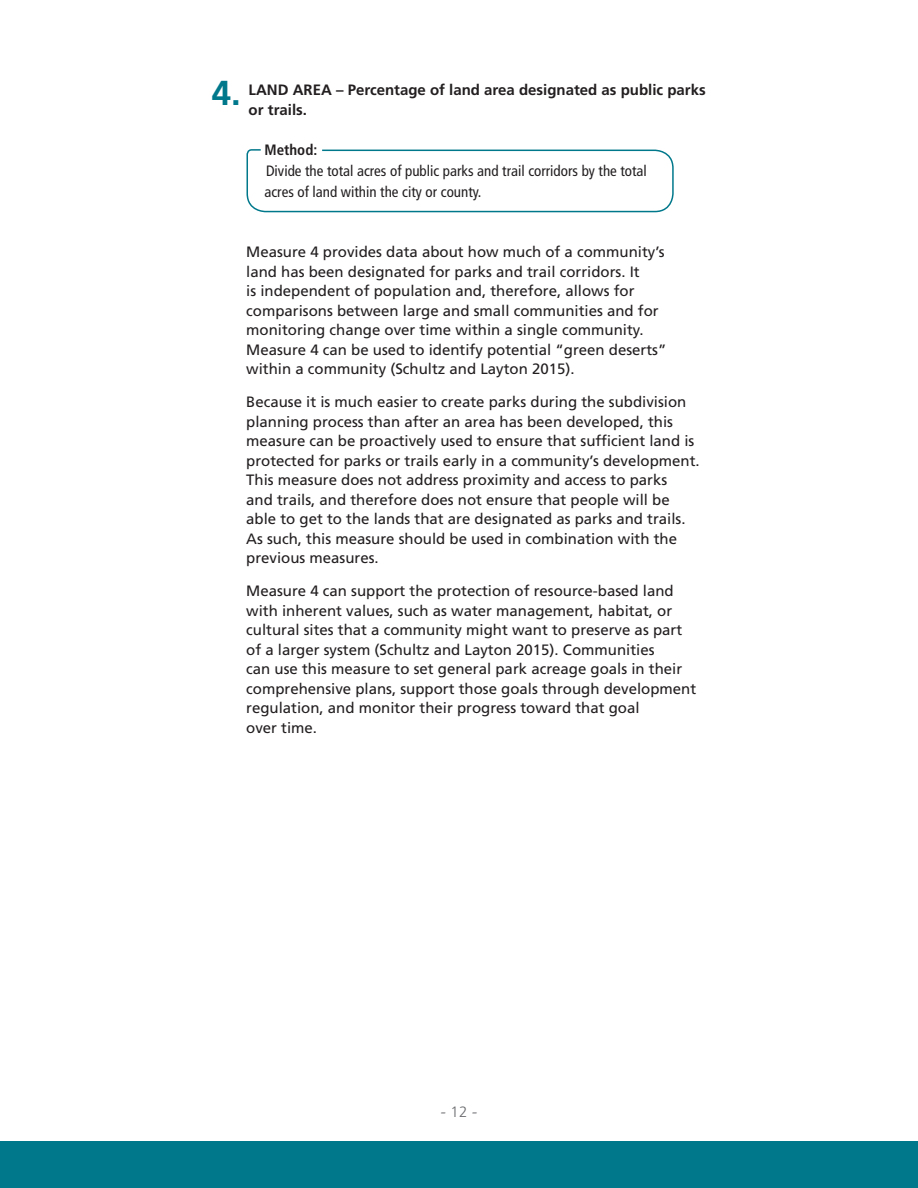
<style>
.page{position:relative;width:918px;height:1188px;background:#fff}
.page>*{position:absolute;margin:0;border:0;box-sizing:border-box;transform-origin:0 0}
.t1{font:700 34.65px "Frutiger LT Std";color:#00788b}
.t2{font:18px "Minion Pro";color:#6c6d70}
.t3{font:15px/19.5px "Frutiger LT Std";color:#231f20}
.t4{font:condensed 15px/21px "Frutiger LT Std";color:#231f20}
.t5{font:700 15px/19.5px "Frutiger LT Std";color:#231f20}
.t6{font:700 condensed 15px "Frutiger LT Std";color:#231f20}
.s1{font-family:"Frutiger LT Std";font-weight:300;font-size:15px}
</style>
<div class="page">
<svg style="left:246px;top:149px;width:428px;height:64px"></svg>
<div style="left:0;top:1141px;width:918px;height:47px;background:#00788b"></div>
<h2 class="t1" style="left:212px;top:73px;width:30px">4.</h2>
<h2 class="t5" style="left:249px;top:81px;width:459px">LAND AREA – Percentage of land area designated as public parks or trails.</h2>
<h3 class="t6" style="left:265px;top:141px;width:54px">Method:</h3>
<p class="t4" style="left:265px;top:161px;width:384px">Divide the total acres of public parks and trail corridors by the total acres of land within the city or county.</p>
<p class="t3" style="left:246px;top:243px;width:422px">Measure 4 provides data about how much of a community’s land has been designated for parks and trail corridors. It<br>is independent of population and, therefore, allows for comparisons between large and small communities and for monitoring change over time within a single community.<br>Measure 4 can be used to identify potential “green deserts” within a community (Schultz and Layton 2015).</p>
<p class="t3" style="left:246px;top:393px;width:455px">Because it is much easier to create parks during the subdivision planning process than after an area has been developed, this measure can be proactively used to ensure that sufficient land is protected for parks or trails early in a community’s development.<br>This measure does not address proximity and access to parks<br>and trails, and therefore does not ensure that people will be able to get to the lands that are designated as parks and trails.<br>As such, this measure should be used in combination with the previous measures.</p>
<p class="t3" style="left:246px;top:582px;width:452px">Measure 4 can support the protection of resource-based land with inherent values, such as water management, habitat, or cultural sites that a community might want to preserve as part of a larger system (Schultz and Layton 2015). Communities<br>can use this measure to set general park acreage goals in their comprehensive plans, support those goals through development regulation, and monitor their progress toward that goal<br>over time.</p>
<p class="t2" style="left:440px;top:1099px;width:39px">- <span class="s1">12</span> -</p>
</div>
